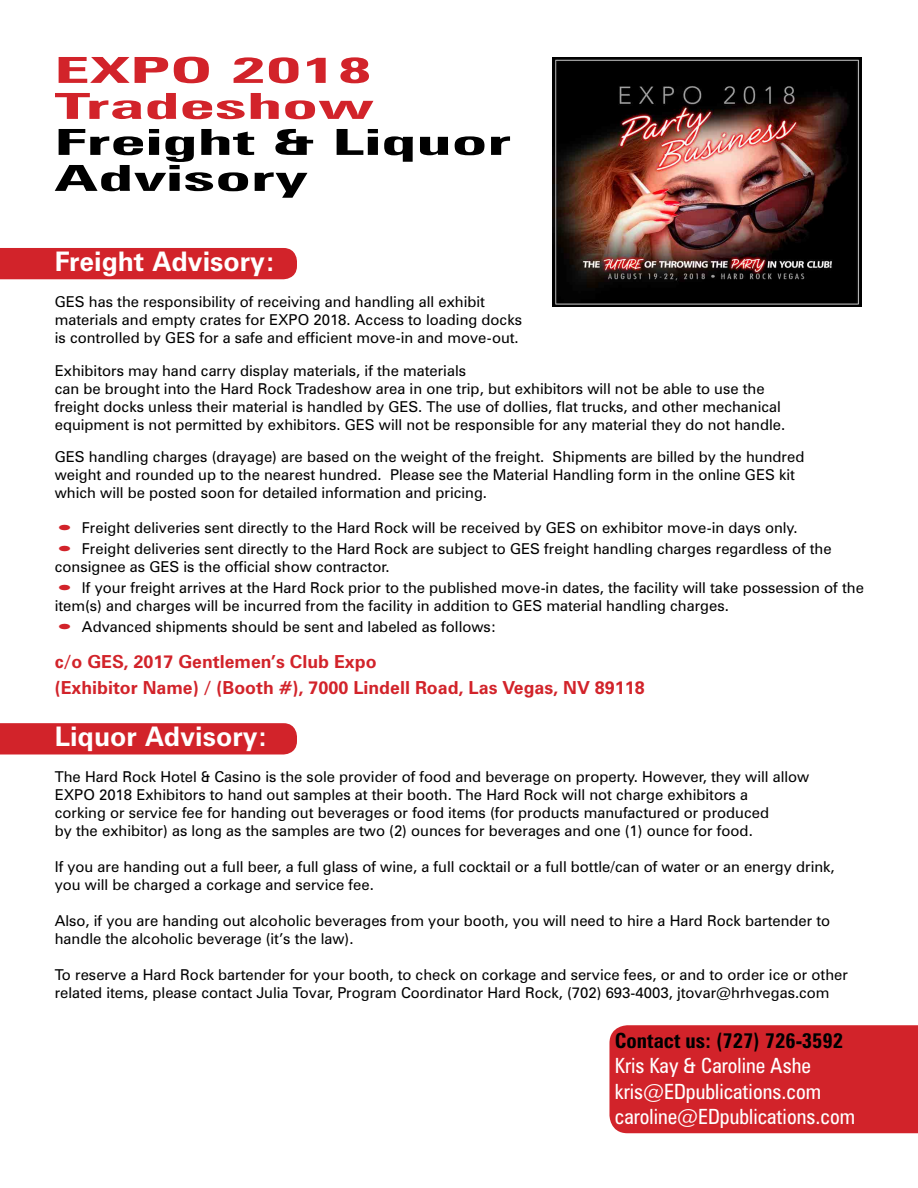
<style>
.page{position:relative;width:918px;height:1188px;background:#fff}
.page>*{position:absolute;margin:0;border:0;box-sizing:border-box;transform-origin:0 0}
.t1{font:700 condensed 36px/36px "Zurich BT";color:#000;scale:2 1}
.t2{font:700 condensed 36px/36px "Zurich BT";color:#d2232a;scale:2 1}
.t3{font:700 27px "Zurich BT";color:#fff}
.t4{font:condensed 21px/25.2px "Zurich BT";color:#fff}
.t5{font:700 condensed 21px "Zurich BT";color:#000}
.t6{font:700 18px/25.2px "Zurich BT";color:#d2232a}
.t7{font:15px/18px "Zurich BT";color:#000}
.s1{font-family:"Century Old Style Std";color:#d2232a}
</style>
<div class="page">
<div style="left:0;top:248px;width:297px;height:31px;background:#d2232a"></div>
<div style="left:0;top:723px;width:297px;height:31px;background:#d2232a"></div>
<img style="left:553px;top:57px;width:308px;height:249px">
<div style="left:609px;top:1025px;width:309px;height:108px;background:#d2232a"></div>
<h1 class="t2" style="left:54px;top:52px;width:162px">EXPO 2018<br>Tradeshow</h1>
<h1 class="t1" style="left:54px;top:124px;width:230px">Freight &amp; Liquor<br>Advisory</h1>
<h2 class="t3" style="left:55px;top:245px;width:222px">Freight Advisory:</h2>
<p class="t7" style="left:55px;top:293px;width:469px">GES has the responsibility of receiving and handling all exhibit materials and empty crates for EXPO 2018. Access to loading docks is controlled by GES for a safe and efficient move-in and move-out.</p>
<p class="t7" style="left:55px;top:361px;width:732px">Exhibitors may hand carry display materials, if the materials<br>can be brought into the Hard Rock Tradeshow area in one trip, but exhibitors will not be able to use the freight docks unless their material is handled by GES. The use of dollies, flat trucks, and other mechanical equipment is not permitted by exhibitors. GES will not be responsible for any material they do not handle.</p>
<p class="t7" style="left:55px;top:448px;width:751px">GES handling charges (drayage) are based on the weight of the freight. Shipments are billed by the hundred weight and rounded up to the nearest hundred. Please see the Material Handling form in the online GES kit which will be posted soon for detailed information and pricing.</p>
<p class="t7" style="left:55px;top:519px;width:744px"><span class="s1">•</span> Freight deliveries sent directly to the Hard Rock will be received by GES on exhibitor move-in days only.</p>
<p class="t7" style="left:55px;top:540px;width:778px"><span class="s1">•</span> Freight deliveries sent directly to the Hard Rock are subject to GES freight handling charges regardless of the consignee as GES is the official show contractor.</p>
<p class="t7" style="left:55px;top:579px;width:811px"><span class="s1">•</span> If your freight arrives at the Hard Rock prior to the published move-in dates, the facility will take possession of the item(s) and charges will be incurred from the facility in addition to GES material handling charges.</p>
<p class="t7" style="left:55px;top:618px;width:443px"><span class="s1">•</span> Advanced shipments should be sent and labeled as follows:</p>
<p class="t6" style="left:55px;top:649px;width:591px">c/o GES, 2017 Gentlemen’s Club Expo<br>(Exhibitor Name) / (Booth #), 7000 Lindell Road, Las Vegas, NV 89118</p>
<h2 class="t3" style="left:55px;top:720px;width:215px">Liquor Advisory:</h2>
<p class="t7" style="left:55px;top:767px;width:756px">The Hard Rock Hotel &amp; Casino is the sole provider of food and beverage on property. However, they will allow EXPO 2018 Exhibitors to hand out samples at their booth. The Hard Rock will not charge exhibitors a<br>corking or service fee for handing out beverages or food items (for products manufactured or produced<br>by the exhibitor) as long as the samples are two (2) ounces for beverages and one (1) ounce for food.</p>
<p class="t7" style="left:55px;top:857px;width:782px">If you are handing out a full beer, a full glass of wine, a full cocktail or a full bottle/can of water or an energy drink, you will be charged a corkage and service fee.</p>
<p class="t7" style="left:55px;top:911px;width:777px">Also, if you are handing out alcoholic beverages from your booth, you will need to hire a Hard Rock bartender to handle the alcoholic beverage (it’s the law).</p>
<p class="t7" style="left:55px;top:965px;width:795px">To reserve a Hard Rock bartender for your booth, to check on corkage and service fees, or and to order ice or other related items, please contact Julia Tovar, Program Coordinator Hard Rock, (702) 693-4003, jtovar@hrhvegas.com</p>
<h3 class="t5" style="left:615px;top:1028px;width:230px">Contact us: (727) 726-3592</h3>
<h3 class="t4" style="left:615px;top:1053px;width:242px">Kris Kay &amp; Caroline Ashe kris@EDpublications.com caroline@EDpublications.com</h3>
</div>
